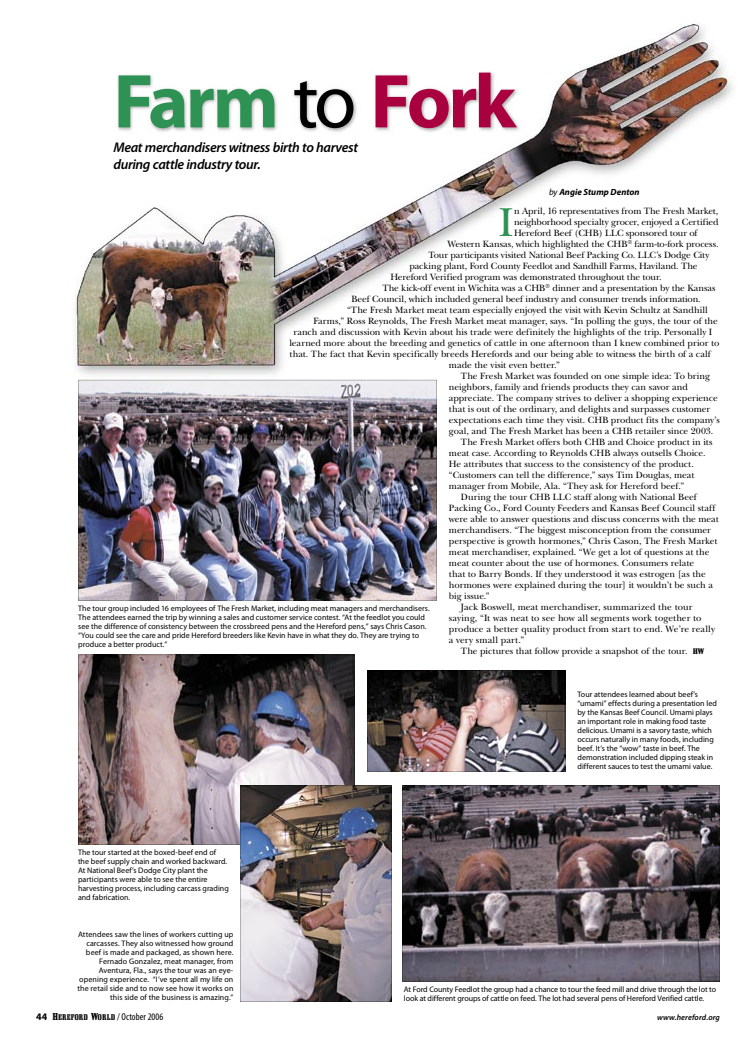
<style>
.page{position:relative;width:756px;height:1044px;background:#fff}
.page>*{position:absolute;margin:0;border:0;box-sizing:border-box;transform-origin:0 0}
.t1{font:700 77px "Myriad Pro";letter-spacing:-.04em;color:#2d9253}
.t2{font:42.1px "New Baskerville";color:#2d9253}
.t3{font:italic 600 14px/18px "Myriad Pro";letter-spacing:-.025em;color:#000}
.t4{font:condensed 10px "Myriad Pro";letter-spacing:.005em;color:#000}
.t5{font:9.5px "New Baskerville";letter-spacing:-.005em;color:#000}
.t6{font:9.5px "New Baskerville";letter-spacing:.015em;color:#000}
.t7{font:italic 700 9px "Myriad Pro";letter-spacing:.005em;color:#000}
.t8{font:8px/9px "Myriad Pro";color:#000}
.t9{font:italic 600 8px "Myriad Pro";letter-spacing:.015em;color:#000}
.s1{font-weight:400;color:#000}
.s2{color:#a9013f}
.s3{font-weight:400}
.s4{font-family:"Shattuck";font-size:8px}
.s5{font-weight:700;font-stretch:normal}
.s6{font-family:"Shattuck";font-stretch:normal}
.s7{font-family:"Shattuck";font-stretch:normal;font-size:8.2px}
</style>
<div class="page">
<img style="left:75px;top:23px;width:659px;height:357px">
<img style="left:116px;top:70px;width:405px;height:63px">
<img style="left:367px;top:670px;width:198px;height:102px">
<img style="left:78px;top:655px;width:277px;height:190px">
<img style="left:240px;top:785px;width:151px;height:217px">
<svg style="left:403px;top:786px;width:317px;height:195px;background:#5c5259"></svg>
<img style="left:78px;top:380px;width:359px;height:221px">
<h1 class="t1" style="left:113px;top:58px;width:404px">Farm <span class="s1">to</span> <span class="s2">Fork</span></h1>
<h3 class="t3" style="left:113px;top:138px;width:246px">Meat merchandisers witness birth to harvest during cattle industry tour.</h3>
<p class="t7" style="left:549px;top:187px;width:92px"><span class="s3">by</span> Angie Stump Denton</p>
<h2 class="t2" style="left:498px;top:198px;width:17px">I</h2>
<p class="t5" style="left:514px;top:206px;width:206px">n April, 16 representatives from The Fresh Market,</p>
<p class="t5" style="left:514px;top:217px;width:206px">neighborhood specialty grocer, enjoyed a Certified</p>
<p class="t5" style="left:514px;top:228px;width:185px">Hereford Beef (CHB) LLC sponsored tour of</p>
<p class="t5" style="left:447px;top:239px;width:273px">Western Kansas, which highlighted the CHB<sup>®</sup> farm-to-fork process.</p>
<p class="t5" style="left:428px;top:250px;width:283px">Tour participants visited National Beef Packing Co. LLC’s Dodge City</p>
<p class="t5" style="left:409px;top:261px;width:290px">packing plant, Ford County Feedlot and Sandhill Farms, Haviland. The</p>
<p class="t5" style="left:390px;top:272px;width:273px">Hereford Verified program was demonstrated throughout the tour.</p>
<p class="t5" style="left:382px;top:283px;width:335px">The kick-off event in Wichita was a CHB<sup>®</sup> dinner and a presentation by the Kansas</p>
<p class="t5" style="left:351px;top:294px;width:351px">Beef Council, which included general beef industry and consumer trends information.</p>
<p class="t5" style="left:347px;top:305px;width:362px">“The Fresh Market meat team especially enjoyed the visit with Kevin Schultz at Sandhill</p>
<p class="t5" style="left:313px;top:316px;width:406px">Farms,” Ross Reynolds, The Fresh Market meat manager, says. “In polling the guys, the tour of the</p>
<p class="t5" style="left:293px;top:327px;width:420px">ranch and discussion with Kevin about his trade were definitely the highlights of the trip. Personally I</p>
<p class="t5" style="left:289px;top:338px;width:431px">learned more about the breeding and genetics of cattle in one afternoon than I knew combined prior to</p>
<p class="t5" style="left:289px;top:349px;width:423px">that. The fact that Kevin specifically breeds Herefords and our being able to witness the birth of a calf</p>
<p class="t5" style="left:449px;top:360px;width:112px">made the visit even better.”</p>
<p class="t5" style="left:461px;top:371px;width:251px">The Fresh Market was founded on one simple idea: To bring</p>
<p class="t5" style="left:449px;top:382px;width:240px">neighbors, family and friends products they can savor and</p>
<p class="t5" style="left:449px;top:393px;width:270px">appreciate. The company strives to deliver a shopping experience</p>
<p class="t5" style="left:449px;top:404px;width:263px">that is out of the ordinary, and delights and surpasses customer</p>
<p class="t5" style="left:449px;top:415px;width:272px">expectations each time they visit. CHB product fits the company’s</p>
<p class="t5" style="left:449px;top:426px;width:266px">goal, and The Fresh Market has been a CHB retailer since 2003.</p>
<p class="t5" style="left:461px;top:437px;width:253px">The Fresh Market offers both CHB and Choice product in its</p>
<p class="t5" style="left:449px;top:448px;width:258px">meat case. According to Reynolds CHB always outsells Choice.</p>
<p class="t5" style="left:449px;top:459px;width:246px">He attributes that success to the consistency of the product.</p>
<p class="t5" style="left:449px;top:470px;width:247px">“Customers can tell the difference,” says Tim Douglas, meat</p>
<p class="t5" style="left:449px;top:481px;width:237px">manager from Mobile, Ala. “They ask for Hereford beef.”</p>
<p class="t5" style="left:461px;top:492px;width:237px">During the tour CHB LLC staff along with National Beef</p>
<p class="t5" style="left:449px;top:503px;width:268px">Packing Co., Ford County Feeders and Kansas Beef Council staff</p>
<p class="t5" style="left:449px;top:514px;width:271px">were able to answer questions and discuss concerns with the meat</p>
<p class="t5" style="left:449px;top:525px;width:264px">merchandisers. “The biggest misconception from the consumer</p>
<p class="t5" style="left:449px;top:536px;width:270px">perspective is growth hormones,” Chris Cason, The Fresh Market</p>
<p class="t5" style="left:449px;top:547px;width:262px">meat merchandiser, explained. “We get a lot of questions at the</p>
<p class="t5" style="left:449px;top:558px;width:247px">meat counter about the use of hormones. Consumers relate</p>
<p class="t5" style="left:449px;top:569px;width:258px">that to Barry Bonds. If they understood it was estrogen [as the</p>
<p class="t5" style="left:449px;top:580px;width:266px">hormones were explained during the tour] it wouldn’t be such a</p>
<p class="t5" style="left:449px;top:591px;width:42px">big issue.”</p>
<p class="t5" style="left:461px;top:602px;width:233px">Jack Boswell, meat merchandiser, summarized the tour</p>
<p class="t5" style="left:449px;top:613px;width:254px">saying, “It was neat to see how all segments work together to</p>
<p class="t5" style="left:449px;top:624px;width:268px">produce a better quality product from start to end. We’re really</p>
<p class="t6" style="left:449px;top:635px;width:77px">a very small part.”</p>
<p class="t5" style="left:461px;top:646px;width:245px">The pictures that follow provide a snapshot of the tour. <span class="s4">HW</span></p>
<p class="t8" style="left:78px;top:604px;width:353px">The tour group included 16 employees of The Fresh Market, including meat managers and merchandisers.<br>The attendees earned the trip by winning a sales and customer service contest. “At the feedlot you could see the difference of consistency between the crossbreed pens and the Hereford pens,” says Chris Cason. “You could see the care and pride Hereford breeders like Kevin have in what they do. They are trying to produce a better product.”</p>
<p class="t8" style="left:78px;top:848px;width:152px">The tour started at the boxed-beef end of the beef supply chain and worked backward.<br>At National Beef’s Dodge City plant the participants were able to see the entire harvesting process, including carcass grading and fabrication.</p>
<p class="t8" style="left:78px;top:930px;width:157px;text-align:right">Attendees saw the lines of workers cutting up carcasses. They also witnessed how ground beef is made and packaged, as shown here.<br>Fernado Gonzalez, meat manager, from Aventura, Fla., says the tour was an eye&shy;opening experience. “I’ve spent all my life on the retail side and to now see how it works on this side of the business is amazing.”</p>
<p class="t8" style="left:578px;top:690px;width:141px">Tour attendees learned about beef’s “umami” effects during a presentation led by the Kansas Beef Council. Umami plays an important role in making food taste delicious. Umami is a savory taste, which occurs naturally in many foods, including beef. It’s the “wow” taste in beef. The demonstration included dipping steak in different sauces to test the umami value.</p>
<p class="t8" style="left:404px;top:985px;width:314px">At Ford County Feedlot the group had a chance to tour the feed mill and drive through the lot to look at different groups of cattle on feed. The lot had several pens of Hereford Verified cattle.</p>
<p class="t4" style="left:36px;top:1012px;width:129px"><span class="s5">44</span> <span class="s6">H</span><span class="s7">EREFORD</span> <span class="s6">W</span><span class="s7">ORLD</span> / October 2006</p>
<p class="t9" style="left:657px;top:1013px;width:64px">www.hereford.org</p>
</div>
